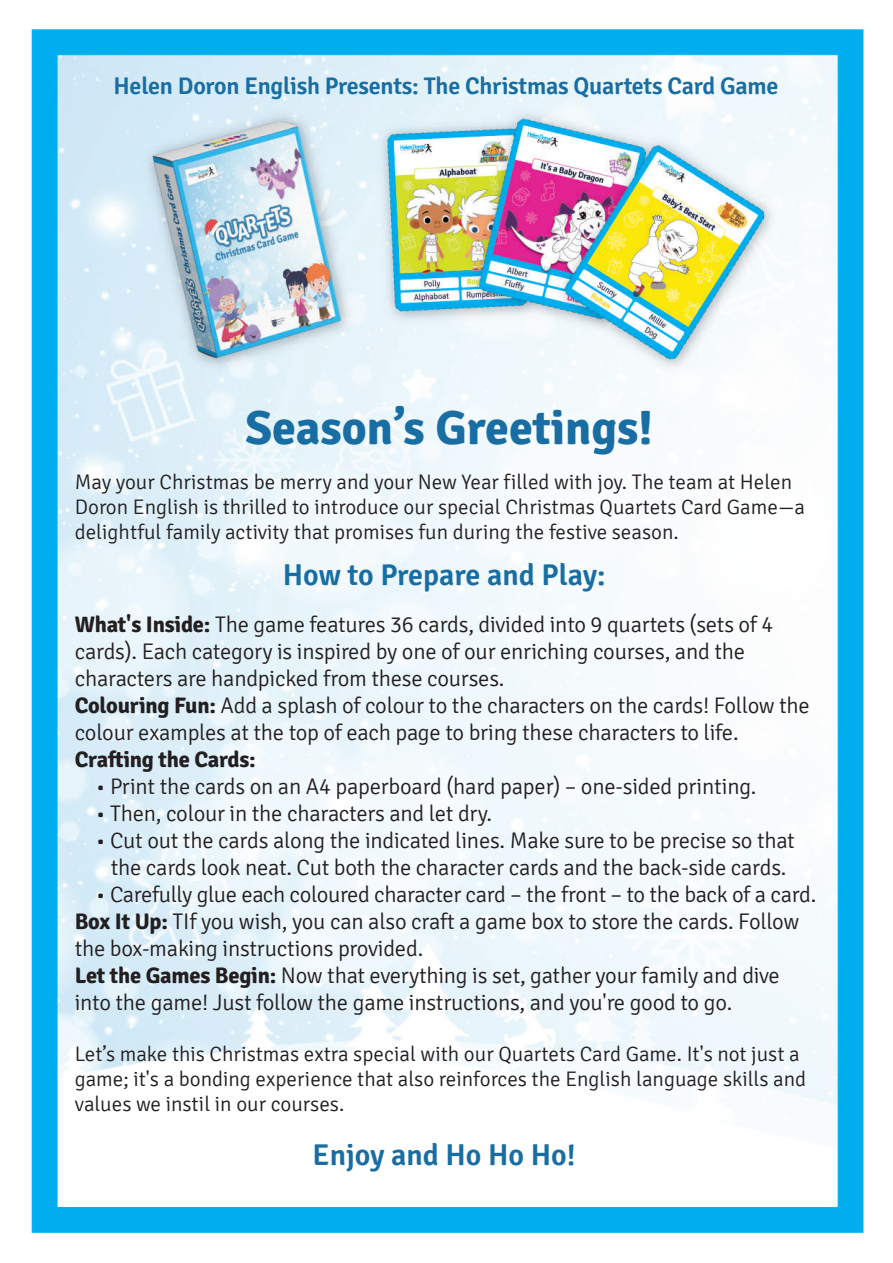
<style>
.page{position:relative;width:893px;height:1263px;background:#fff}
.page>*{position:absolute;margin:0;border:0;box-sizing:border-box;transform-origin:0 0}
.t1{font:700 48px "Signika";color:#186da3}
.t2{font:600 30px "Signika";color:#186da3}
.t3{font:600 24px "Signika";letter-spacing:-.01em;color:#186da3}
.t4{font:300 22.5px/27px "Signika";letter-spacing:-.01em;color:#231f20}
.t5{font:700 22.5px "Signika";letter-spacing:-.01em;color:#231f20}
.t6{font:300 21px/25.2px "Signika";color:#231f20}
.s1{font-weight:700}
</style>
<div class="page">
<img style="left:30px;top:28px;width:834px;height:1205px">
<p class="t3" style="left:114px;top:72px;width:666px">Helen Doron English Presents: The Christmas Quartets Card Game</p>
<h1 class="t1" style="left:245px;top:394px;width:409px">Season’s Greetings!</h1>
<p class="t6" style="left:75px;top:469px;width:732px">May your Christmas be merry and your New Year filled with joy. The team at Helen<br>Doron English is thrilled to introduce our special Christmas Quartets Card Game—a delightful family activity that promises fun during the festive season.</p>
<h2 class="t2" style="left:283px;top:558px;width:324px">How to Prepare and Play:</h2>
<p class="t4" style="left:75px;top:612px;width:737px"><span class="s1">What's Inside:</span> The game features 36 cards, divided into 9 quartets (sets of 4 cards). Each category is inspired by one of our enriching courses, and the characters are handpicked from these courses.<br><span class="s1">Colouring Fun:</span> Add a splash of colour to the characters on the cards! Follow the colour examples at the top of each page to bring these characters to life.</p>
<p class="t5" style="left:75px;top:744px;width:183px">Crafting the Cards:</p>
<p class="t4" style="left:96px;top:774px;width:662px">• Print the cards on an A4 paperboard (hard paper) – one-sided printing.</p>
<p class="t4" style="left:96px;top:801px;width:398px">• Then, colour in the characters and let dry.</p>
<p class="t4" style="left:96px;top:828px;width:701px;text-align:center">• Cut out the cards along the indicated lines. Make sure to be precise so that the cards look neat. Cut both the character cards and the back-side cards.</p>
<p class="t4" style="left:75px;top:882px;width:743px;text-indent:21px">• Carefully glue each coloured character card – the front – to the back of a card.<br><span class="s1">Box It Up:</span> TIf you wish, you can also craft a game box to store the cards. Follow the box-making instructions provided.<br><span class="s1">Let the Games Begin:</span> Now that everything is set, gather your family and dive into the game! Just follow the game instructions, and you're good to go.</p>
<p class="t6" style="left:75px;top:1041px;width:733px">Let’s make this Christmas extra special with our Quartets Card Game. It's not just a game; it's a bonding experience that also reinforces the English language skills and values we instil in our courses.</p>
<h2 class="t2" style="left:313px;top:1137px;width:265px">Enjoy and Ho Ho Ho!</h2>
</div>
